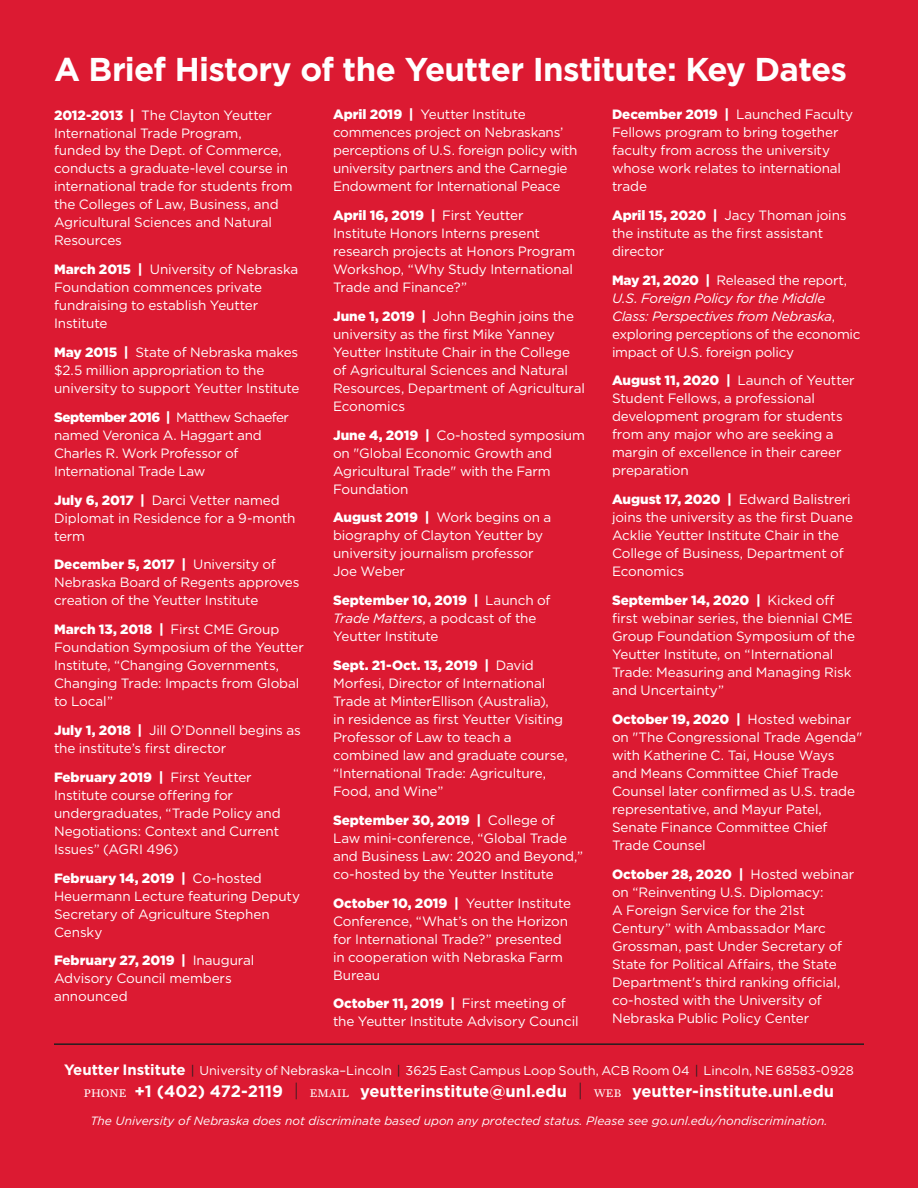
<style>
.page{position:relative;width:918px;height:1188px;background:#dc1a32}
.page>*{position:absolute;margin:0;border:0;box-sizing:border-box;transform-origin:0 0}
.t1{font:700 33px "Gotham HTF";letter-spacing:-.02em;color:#fff}
.t2{font:700 16.5px "Gotham HTF";color:#fff}
.t3{font:13.5px/18px "Gotham HTF";letter-spacing:-.01em;color:#fff}
.t4{font:12.75px "Gotham HTF";color:#fff}
.t5{font:italic 12px "Gotham HTF";color:#fff}
.s1{font-weight:900}
.s2{font-style:italic}
.s3{font-weight:700;font-size:15px}
.s4{color:#231f20}
.s5{font-family:"Mercury Text G2";font-weight:400;font-size:12px}
.s6{font-weight:300;font-size:18px;color:#231f20}
</style>
<div class="page">
<hr style="left:54px;top:1043px;width:810px;height:2px;background:#231f20">
<h1 class="t1" style="left:54px;top:51px;width:795px">A Brief History of the Yeutter Institute: Key Dates</h1>
<p class="t3" style="left:54px;top:106px;width:240px"><span class="s1">2012-2013 |</span> The Clayton Yeutter<br>International Trade Program,<br>funded by the Dept. of Commerce, conducts a graduate-level course in international trade for students from the Colleges of Law, Business, and<br>Agricultural Sciences and Natural<br>Resources</p>
<p class="t3" style="left:54px;top:260px;width:246px"><span class="s1">March 2015 |</span> University of Nebraska<br>Foundation commences private fundraising to establish Yeutter<br>Institute</p>
<p class="t3" style="left:54px;top:343px;width:247px"><span class="s1">May 2015 |</span> State of Nebraska makes $2.5 million appropriation to the university to support Yeutter Institute</p>
<p class="t3" style="left:54px;top:408px;width:237px"><span class="s1">September 2016 |</span> Matthew Schaefer named Veronica A. Haggart and<br>Charles R. Work Professor of<br>International Trade Law</p>
<p class="t3" style="left:54px;top:491px;width:243px"><span class="s1">July 6, 2017 |</span> Darci Vetter named<br>Diplomat in Residence for a 9-month term</p>
<p class="t3" style="left:54px;top:555px;width:247px"><span class="s1">December 5, 2017 |</span> University of<br>Nebraska Board of Regents approves creation of the Yeutter Institute</p>
<p class="t3" style="left:54px;top:620px;width:251px"><span class="s1">March 13, 2018 |</span> First CME Group<br>Foundation Symposium of the Yeutter<br>Institute, “Changing Governments,<br>Changing Trade: Impacts from Global to Local”</p>
<p class="t3" style="left:54px;top:721px;width:248px"><span class="s1">July 1, 2018 |</span> Jill O’Donnell begins as the institute’s first director</p>
<p class="t3" style="left:54px;top:768px;width:228px"><span class="s1">February 2019 |</span> First Yeutter<br>Institute course offering for undergraduates, “Trade Policy and<br>Negotiations: Context and Current<br>Issues” (AGRI 496)</p>
<p class="t3" style="left:54px;top:869px;width:248px"><span class="s1">February 14, 2019 |</span> Co-hosted<br>Heuermann Lecture featuring Deputy<br>Secretary of Agriculture Stephen<br>Censky</p>
<p class="t3" style="left:54px;top:951px;width:202px"><span class="s1">February 27, 2019 |</span> Inaugural<br>Advisory Council members announced</p>
<p class="t3" style="left:612px;top:105px;width:243px"><span class="s1">December 2019 |</span> Launched Faculty<br>Fellows program to bring together faculty from across the university whose work relates to international trade</p>
<p class="t3" style="left:612px;top:206px;width:236px"><span class="s1">April 15, 2020 |</span> Jacy Thoman joins the institute as the first assistant director</p>
<p class="t3" style="left:612px;top:271px;width:250px"><span class="s1">May 21, 2020 |</span> Released the report, <span class="s2">U.S. Foreign Policy for the Middle Class: Perspectives from Nebraska</span>, exploring perceptions of the economic impact of U.S. foreign policy</p>
<p class="t3" style="left:612px;top:371px;width:244px"><span class="s1">August 11, 2020 |</span> Launch of Yeutter<br>Student Fellows, a professional development program for students from any major who are seeking a margin of excellence in their career preparation</p>
<p class="t3" style="left:612px;top:490px;width:243px"><span class="s1">August 17, 2020 |</span> Edward Balistreri joins the university as the first Duane<br>Acklie Yeutter Institute Chair in the<br>College of Business, Department of<br>Economics</p>
<p class="t3" style="left:612px;top:591px;width:245px"><span class="s1">September 14, 2020 |</span> Kicked off first webinar series, the biennial CME<br>Group Foundation Symposium of the<br>Yeutter Institute, on “International<br>Trade: Measuring and Managing Risk and Uncertainty”</p>
<p class="t3" style="left:612px;top:710px;width:252px"><span class="s1">October 19, 2020 |</span> Hosted webinar on "The Congressional Trade Agenda" with Katherine C. Tai, House Ways and Means Committee Chief Trade<br>Counsel later confirmed as U.S. trade representative, and Mayur Patel,<br>Senate Finance Committee Chief<br>Trade Counsel</p>
<p class="t3" style="left:612px;top:865px;width:244px"><span class="s1">October 28, 2020 |</span> Hosted webinar on “Reinventing U.S. Diplomacy:<br>A Foreign Service for the 21st Century” with Ambassador Marc Grossman, past Under Secretary of State for Political Affairs, the State Department's third ranking official, co-hosted with the University of Nebraska Public Policy Center</p>
<p class="t3" style="left:333px;top:105px;width:246px"><span class="s1">April 2019 |</span> Yeutter Institute commences project on Nebraskans’ perceptions of U.S. foreign policy with university partners and the Carnegie Endowment for International Peace</p>
<p class="t3" style="left:333px;top:206px;width:244px"><span class="s1">April 16, 2019 |</span> First Yeutter<br>Institute Honors Interns present research projects at Honors Program<br>Workshop, “Why Study International<br>Trade and Finance?”</p>
<p class="t3" style="left:333px;top:307px;width:254px"><span class="s1">June 1, 2019 |</span> John Beghin joins the university as the first Mike Yanney<br>Yeutter Institute Chair in the College of Agricultural Sciences and Natural<br>Resources, Department of Agricultural<br>Economics</p>
<p class="t3" style="left:333px;top:426px;width:253px"><span class="s1">June 4, 2019 |</span> Co-hosted symposium on "Global Economic Growth and<br>Agricultural Trade" with the Farm<br>Foundation</p>
<p class="t3" style="left:333px;top:508px;width:220px"><span class="s1">August 2019 |</span> Work begins on a biography of Clayton Yeutter by university journalism professor<br>Joe Weber</p>
<p class="t3" style="left:333px;top:591px;width:219px"><span class="s1">September 10, 2019 |</span> Launch of<br><span class="s2">Trade Matters</span>, a podcast of the<br>Yeutter Institute</p>
<p class="t3" style="left:333px;top:656px;width:236px"><span class="s1">Sept. 21-Oct. 13, 2019 |</span> David<br>Morfesi, Director of International<br>Trade at MinterEllison (Australia),<br>in residence as first Yeutter Visiting<br>Professor of Law to teach a combined law and graduate course, “International Trade: Agriculture,<br>Food, and Wine”</p>
<p class="t3" style="left:333px;top:811px;width:252px"><span class="s1">September 30, 2019 |</span> College of Law mini-conference, “Global Trade and Business Law: 2020 and Beyond,” co-hosted by the Yeutter Institute</p>
<p class="t3" style="left:333px;top:894px;width:240px"><span class="s1">October 10, 2019 |</span> Yeutter Institute<br>Conference, “What’s on the Horizon for International Trade?” presented in cooperation with Nebraska Farm<br>Bureau</p>
<p class="t3" style="left:333px;top:994px;width:247px"><span class="s1">October 11, 2019 |</span> First meeting of the Yeutter Institute Advisory Council</p>
<p class="t4" style="left:64px;top:1064px;width:791px"><span class="s3">Yeutter Institute</span> <span class="s4">|</span> University of Nebraska–Lincoln <span class="s4">|</span> 3625 East Campus Loop South, ACB Room 04 <span class="s4">|</span> Lincoln, NE 68583-0928</p>
<p class="t2" style="left:84px;top:1081px;width:752px"><span class="s5">PHONE</span> +1 (402) 472-2119 <span class="s6">|</span> <span class="s5">EMAIL</span> yeutterinstitute@unl.edu <span class="s6">|</span> <span class="s5">WEB</span> yeutter-institute.unl.edu</p>
<p class="t5" style="left:90px;top:1114px;width:739px">The University of Nebraska does not discriminate based upon any protected status. Please see go.unl.edu/nondiscrimination.</p>
</div>
